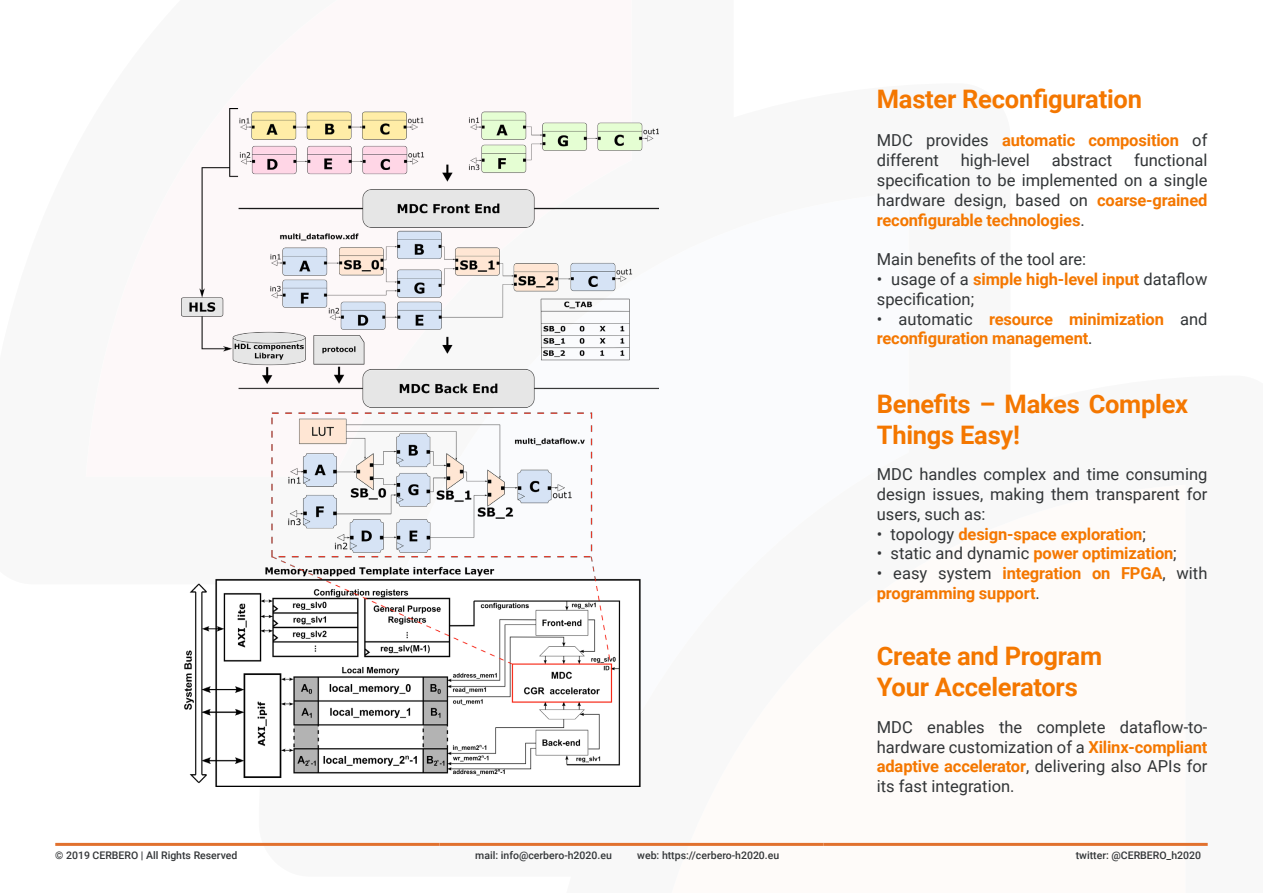
<style>
.page{position:relative;width:1263px;height:893px;background:#fff}
.page>*{position:absolute;margin:0;border:0;box-sizing:border-box;transform-origin:0 0}
.t1{font:700 25.5px/30.6px "Roboto";letter-spacing:-.01em;color:#f47700}
.t2{font:16.5px/19.8px "Roboto";color:#323537;text-align:justify}
.t3{font:700 16.5px/19.8px "Roboto";letter-spacing:-.01em;color:#f47700}
.t4{font:500 10.5px "Roboto";color:#333638}
.s1{font-weight:700;color:#f47700}
.s2{font-weight:400;color:#323537}
</style>
<div class="page">
<hr style="left:55px;top:843px;width:384px;height:3px;background:#e1712e">
<hr style="left:439px;top:843px;width:384px;height:3px;background:#e1712e">
<hr style="left:823px;top:843px;width:385px;height:3px;background:#e1712e">
<img style="left:181px;top:108px;width:477px;height:679px">
<p class="t1" style="left:877px;top:83px;width:267px">Master Reconfiguration</p>
<p class="t2" style="left:877px;top:130px;width:332px">MDC provides <span class="s1">automatic composition</span> of different</p>
<p class="t2" style="left:877px;top:150px;width:332px;text-indent:257px">functional specification to be implemented on a single hardware design, based on <span class="s1">coarse-grained reconfigurable technologies</span>.</p>
<p class="t2" style="left:877px;top:249px;width:211px">Main benefits of the tool are:</p>
<p class="t2" style="left:877px;top:269px;width:332px">• usage of a <span class="s1">simple high-level input</span> dataflow specification;</p>
<p class="t3" style="left:877px;top:308px;width:332px"><span class="s2">• automatic</span> resource minimization <span class="s2">and </span>reconfiguration management<span class="s2">.</span></p>
<p class="t2" style="left:961px;top:150px;width:71px">high-level</p>
<p class="t2" style="left:1052px;top:150px;width:62px">abstract</p>
<p class="t1" style="left:877px;top:388px;width:313px">Benefits – Makes Complex<br>Things Easy!</p>
<p class="t2" style="left:877px;top:464px;width:332px">MDC handles complex and time consuming design issues, making them transparent for users, such as:</p>
<p class="t3" style="left:877px;top:523px;width:270px"><span class="s2">• topology</span> design-space exploration<span class="s2">;</span></p>
<p class="t2" style="left:877px;top:543px;width:301px">• static and dynamic <span class="s1">power optimization</span>;</p>
<p class="t3" style="left:877px;top:563px;width:332px"><span class="s2">• easy system</span> integration on FPGA<span class="s2">, with </span>programming support<span class="s2">.</span></p>
<p class="t1" style="left:877px;top:640px;width:227px">Create and Program</p>
<p class="t1" style="left:877px;top:671px;width:202px">Your Accelerators</p>
<p class="t2" style="left:877px;top:716px;width:332px">MDC enables the complete dataflow-to&shy;hardware customization of a <span class="s1">Xilinx-compliant adaptive accelerator</span>, delivering also APIs for its fast integration.</p>
<p class="t4" style="left:55px;top:848px;width:184px">© 2019 CERBERO | All Rights Reserved</p>
<p class="t4" style="left:475px;top:848px;width:138px">mail: info@cerbero-h2020.eu</p>
<p class="t4" style="left:637px;top:848px;width:144px">web: https://cerbero-h2020.eu</p>
<p class="t4" style="left:1076px;top:848px;width:127px">twitter: @CERBERO_h2020</p>
</div>
